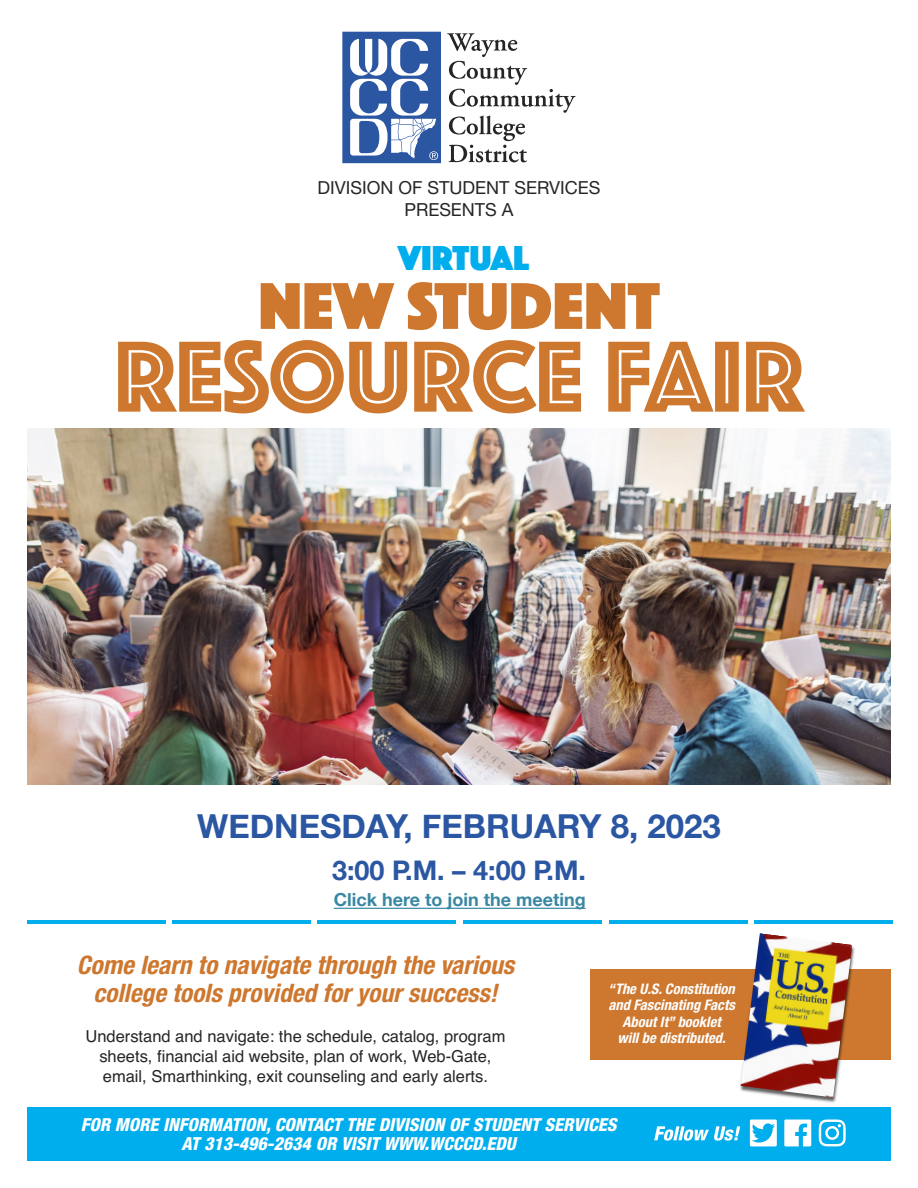
<style>
.page{position:relative;width:918px;height:1188px;background:#fff}
.page>*{position:absolute;margin:0;border:0;box-sizing:border-box;transform-origin:0 0}
.t1{font:104.85px "Phosphate Inline";color:#ce772e}
.t2{font:68.55px "Phosphate Solid";color:#ce772e}
.t3{font:36px "Phosphate Solid";color:#00aded}
.t4{font:700 33px "Helvetica Neue";color:#2a56a2}
.t5{font:700 27px "Helvetica Neue";color:#2a56a2}
.t6{font:italic 700 condensed 25.5px/27.9px "Helvetica Neue";color:#ce772e;text-align:center}
.t7{font:italic 800 condensed 18px/18.3px "Helvetica Neue";color:#fff;text-align:center}
.t8{font:18px/21.6px "Helvetica Neue";color:#272526;text-align:center}
.t9{font:700 18px "Helvetica Neue";color:#3987a2}
.t10{font:16.5px/19.8px "Helvetica";color:#272526;text-align:center}
.t11{font:italic 700 condensed 14.55px/16.5px "Helvetica Neue";color:#fff;text-align:center}
</style>
<div class="page">
<div style="left:590px;top:969px;width:301px;height:91px;background:#ce772e"></div>
<div style="left:343px;top:32px;width:97px;height:131px;background:#2a56a2"></div>
<div style="left:343px;top:32px;width:98px;height:131px;border:1px solid #2a56a2"></div>
<svg style="left:447px;top:33px;width:129px;height:129px"></svg>
<svg style="left:350px;top:39px;width:88px;height:121px"></svg>
<hr style="left:27px;top:920px;width:138px;height:3px;background:#00aded">
<hr style="left:318px;top:920px;width:138px;height:3px;background:#00aded">
<hr style="left:172px;top:920px;width:138px;height:3px;background:#00aded">
<hr style="left:464px;top:920px;width:138px;height:3px;background:#00aded">
<hr style="left:609px;top:920px;width:138px;height:3px;background:#00aded">
<hr style="left:754px;top:920px;width:138px;height:3px;background:#00aded">
<img style="left:27px;top:429px;width:864px;height:356px">
<div style="left:27px;top:1108px;width:864px;height:53px;background:#00aded"></div>
<svg style="left:784px;top:1120px;width:27px;height:26px"></svg>
<svg style="left:750px;top:1120px;width:27px;height:26px"></svg>
<svg style="left:819px;top:1120px;width:27px;height:26px"></svg>
<svg style="left:654px;top:1126px;width:86px;height:15px"></svg>
<img style="left:740px;top:946px;width:115px;height:157px">
<img style="left:741px;top:933px;width:111px;height:164px">
<hr style="left:334px;top:908px;width:252px;height:1px;background:#3987a2">
<p class="t8" style="left:318px;top:179px;width:284px">DIVISION OF STUDENT SERVICES<br>PRESENTS A</p>
<h3 class="t3" style="left:398px;top:246px;width:133px">VIRTUAL</h3>
<h2 class="t2" style="left:258px;top:283px;width:403px">NEW STUDENT</h2>
<h1 class="t1" style="left:114px;top:342px;width:691px">RESOURCE FAIR</h1>
<h3 class="t4" style="left:197px;top:806px;width:525px">Wednesday, February 8, 2023</h3>
<h3 class="t5" style="left:332px;top:853px;width:255px">3:00 p.m. – 4:00 p.m.</h3>
<p class="t9" style="left:334px;top:889px;width:253px">Click here to join the meeting</p>
<h3 class="t6" style="left:77px;top:953px;width:444px">Come learn to navigate through the various college tools provided foryoursuccess!</h3>
<p class="t10" style="left:85px;top:1028px;width:422px">Understand and navigate: the schedule, catalog, program sheets, financial aid website, plan of work, Web-Gate, email, Smarthinking, exit counseling and early alerts.</p>
<p class="t11" style="left:608px;top:982px;width:131px">“The U.S.Constitution and Fascinating Facts<br>About It ” booklet willbe distributed.</p>
<p class="t7" style="left:81px;top:1117px;width:541px">FOR MORE INFORMATION,CONTACT THE DIVISION OF STUDENT SERVICES<br>AT 313-496-2634 OR VISIT WWW.WCCCD.EDU</p>
</div>
